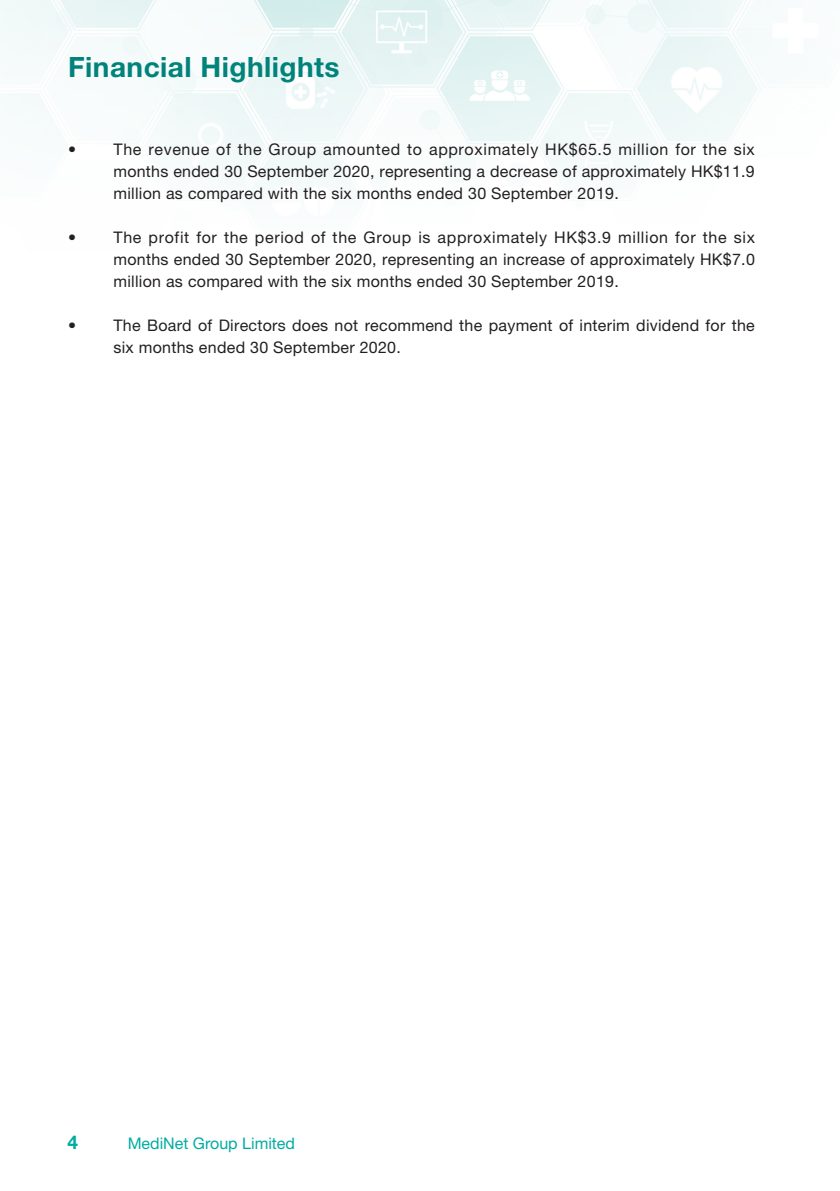
<style>
.page{position:relative;width:840px;height:1191px;background:#fff}
.page>*{position:absolute;margin:0;border:0;box-sizing:border-box;transform-origin:0 0}
.t1{font:700 28px "Helvetica Neue LT Std";letter-spacing:.015em;color:#00837a}
.t2{font:700 19px "Helvetica Neue LT Std";color:#00aca2}
._00_txt{font:16px/22px "Helvetica Neue LT Std";letter-spacing:.015em;color:#231f20;text-align:justify}
.t3{font:16px "Helvetica Neue LT Std";color:#00aca2}
</style>
<div class="page">
<img style="left:0;top:0;width:772px;height:193px">
<p class="t1" style="left:68px;top:50px;width:273px">Financial Highlights</p>
<p class="_00_txt" style="left:113px;top:138px;width:642px;text-indent:-45px">• The revenue of the Group amounted to approximately HK$65.5 million for the six months ended 30 September 2020, representing a decrease of approximately HK$11.9 million as compared with the six months ended 30 September 2019.</p>
<p class="_00_txt" style="left:113px;top:226px;width:642px;text-indent:-45px">• The profit for the period of the Group is approximately HK$3.9 million for the six months ended 30 September 2020, representing an increase of approximately HK$7.0 million as compared with the six months ended 30 September 2019.</p>
<p class="_00_txt" style="left:113px;top:314px;width:642px;text-indent:-45px">• The Board of Directors does not recommend the payment of interim dividend for the six months ended 30 September 2020.</p>
<p class="t2" style="left:67px;top:1130px;width:12px">4</p>
<p class="t3" style="left:128px;top:1133px;width:169px">MediNet Group Limited</p>
</div>
